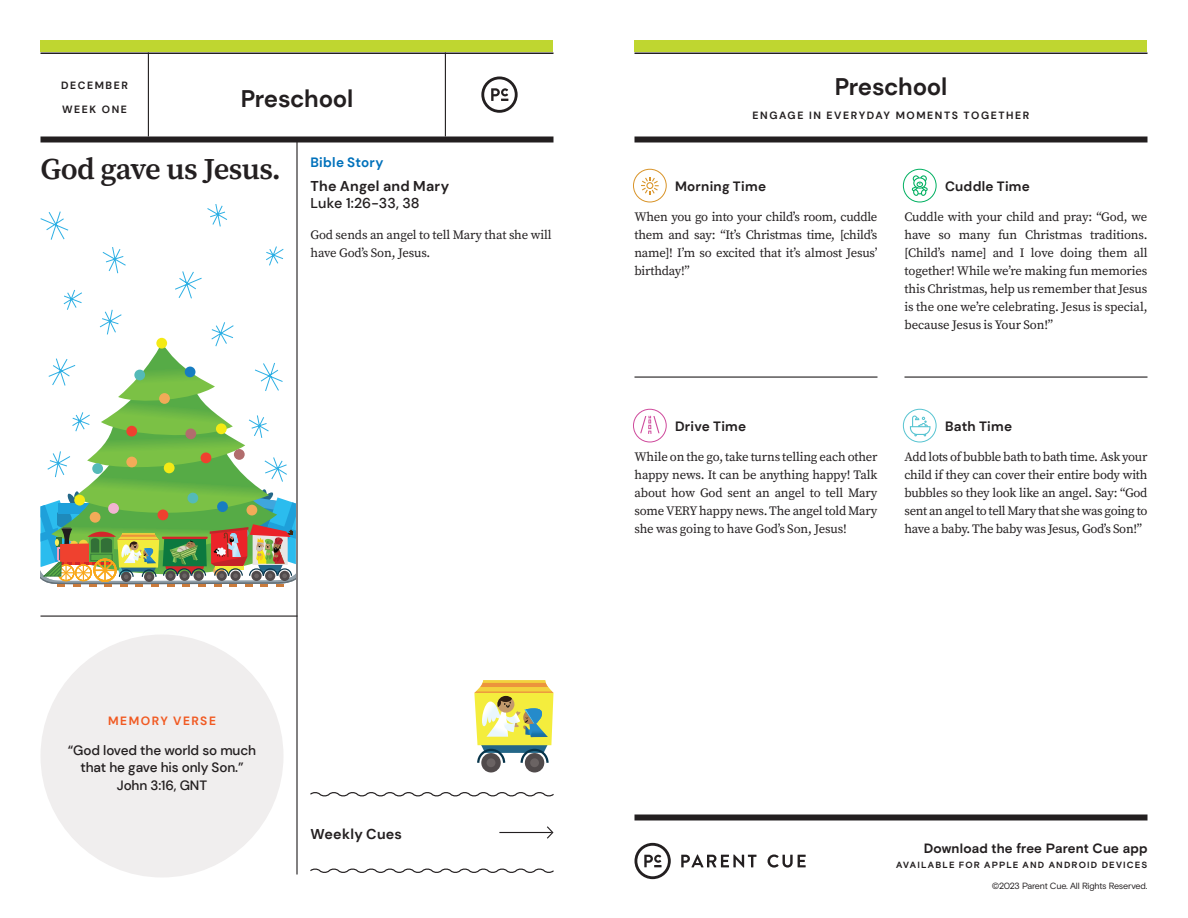
<style>
.page{position:relative;width:1188px;height:918px;background:#fff}
.page>*{position:absolute;margin:0;border:0;box-sizing:border-box;transform-origin:0 0}
.t1{font:600 30px "Source Serif 418 pt";letter-spacing:-.02em;color:#231f20}
.t2{font:700 24px "DM Sans";letter-spacing:-.015em;color:#231f20}
.t3{font:700 14.25px "DM Sans";letter-spacing:.015em;color:#231f20}
.t4{font:500 14.25px "DM Sans";color:#231f20}
.t5{font:500 13.5px/18px "DM Sans";letter-spacing:-.01em;color:#231f20;text-align:center}
.t6{font:700 13.5px "DM Sans";letter-spacing:.02em;color:#231f20}
.t7{font:700 13.5px "Basis Grotesque";letter-spacing:.01em;color:#231f20}
.t8{font:700 13.5px "DM Sans";letter-spacing:.02em;color:#0071bb}
.t9{font:12.75px/18px "Source Serif Pro";letter-spacing:-.02em;color:#231f20;text-align:justify}
.t10{font:700 12px "DM Sans";letter-spacing:.125em;color:#f15921}
.t11{font:700 10.5px "DM Sans";letter-spacing:.15em;color:#231f20}
.t12{font:700 9px "Basis Grotesque";letter-spacing:.135em;color:#231f20}
.t13{font:9px "Basis Grotesque";letter-spacing:-.025em;color:#231f20}
</style>
<div class="page">
<svg style="left:40px;top:204px;width:256px;height:383px"></svg>
<div style="left:40px;top:634px;width:244px;height:244px;background:#f0eeee;border-radius:50%"></div>
<hr style="left:148px;top:52px;width:1px;height:84px;background:#231f20">
<hr style="left:40px;top:52px;width:514px;height:2px;background:#231f20">
<div style="left:40px;top:136px;width:514px;height:6px;background:#231f20"></div>
<div style="left:40px;top:40px;width:514px;height:12px;background:#bfd630"></div>
<hr style="left:445px;top:52px;width:1px;height:84px;background:#231f20">
<svg style="left:481px;top:77px;width:37px;height:36px"></svg>
<hr style="left:40px;top:616px;width:257px;height:1px;background:#231f20">
<svg style="left:310px;top:792px;width:244px;height:5px"></svg>
<svg style="left:310px;top:868px;width:244px;height:5px"></svg>
<hr style="left:499px;top:832px;width:53px;height:1px;background:#231f20">
<svg style="left:546px;top:826px;width:8px;height:13px"></svg>
<hr style="left:296px;top:142px;width:2px;height:732px;background:#231f20">
<div style="left:525px;top:753px;width:19px;height:19px;background:#504a4b;border-radius:50%"></div>
<div style="left:530px;top:758px;width:9px;height:9px;background:#6a6363;border-radius:50%"></div>
<div style="left:481px;top:753px;width:20px;height:19px;background:#504a4b;border-radius:50%"></div>
<div style="left:487px;top:758px;width:8px;height:9px;background:#6a6363;border-radius:50%"></div>
<svg style="left:474px;top:680px;width:80px;height:85px"></svg>
<div style="left:634px;top:814px;width:514px;height:6px;background:#231f20"></div>
<svg style="left:681px;top:855px;width:76px;height:13px"></svg>
<svg style="left:768px;top:855px;width:38px;height:13px"></svg>
<svg style="left:635px;top:843px;width:36px;height:36px"></svg>
<hr style="left:634px;top:52px;width:514px;height:2px;background:#231f20">
<div style="left:634px;top:136px;width:514px;height:6px;background:#231f20"></div>
<div style="left:634px;top:40px;width:514px;height:12px;background:#bfd630"></div>
<hr style="left:634px;top:376px;width:244px;height:2px;background:#231f20">
<hr style="left:904px;top:376px;width:244px;height:2px;background:#231f20">
<svg style="left:903px;top:409px;width:34px;height:33px"></svg>
<svg style="left:903px;top:169px;width:34px;height:33px"></svg>
<svg style="left:633px;top:169px;width:34px;height:33px"></svg>
<svg style="left:633px;top:409px;width:34px;height:33px"></svg>
<p class="t11" style="left:61px;top:78px;width:68px">DECEMBER</p>
<p class="t11" style="left:62px;top:102px;width:66px">WEEK ONE</p>
<h2 class="t2" style="left:241px;top:83px;width:114px">Preschool</h2>
<h1 class="t1" style="left:40px;top:148px;width:242px">God gave us Jesus.</h1>
<p class="t8" style="left:310px;top:153px;width:75px">Bible Story</p>
<p class="t3" style="left:310px;top:177px;width:140px">The Angel and Mary</p>
<p class="t4" style="left:310px;top:195px;width:111px">Luke 1:26-33, 38</p>
<p class="t9" style="left:310px;top:225px;width:243px">God sends an angel to tell Mary that she will have God’s Son, Jesus.</p>
<p class="t10" style="left:108px;top:713px;width:109px">MEMORY VERSE</p>
<p class="t5" style="left:68px;top:741px;width:190px">“God loved the world so much that he gave his only Son.”<br>John 3:16, GNT</p>
<p class="t3" style="left:310px;top:825px;width:93px">Weekly Cues</p>
<h2 class="t2" style="left:835px;top:71px;width:114px">Preschool</h2>
<p class="t11" style="left:753px;top:108px;width:278px">ENGAGE IN EVERYDAY MOMENTS TOGETHER</p>
<p class="t6" style="left:675px;top:177px;width:93px">Morning Time</p>
<p class="t9" style="left:634px;top:207px;width:245px">When you go into your child’s room, cuddle them and say: “It’s Christmas time, [child’s name]! I’m so excited that it’s almost Jesus’ birthday!”</p>
<p class="t6" style="left:945px;top:177px;width:86px">Cuddle Time</p>
<p class="t9" style="left:904px;top:207px;width:245px">Cuddle with your child and pray: “God, we have so many fun Christmas traditions. [Child’s name] and I love doing them all together! While we’re making fun memories this Christmas, help us remember that Jesus is the one we’re celebrating. Jesus is special, because Jesus is Your Son!”</p>
<p class="t6" style="left:675px;top:417px;width:73px">Drive Time</p>
<p class="t9" style="left:634px;top:447px;width:245px">While on the go, take turns telling each other happy news. It can be anything happy! Talk about how God sent an angel to tell Mary some VERY happy news. The angel told Mary she was going to have God’s Son, Jesus!</p>
<p class="t6" style="left:945px;top:417px;width:69px">Bath Time</p>
<p class="t9" style="left:904px;top:447px;width:245px">Add lots of bubble bath to bath time. Ask your child if they can cover their entire body with bubbles so they look like an angel. Say: “God sent an angel to tell Mary that she was going to have a baby. The baby was Jesus, God’s Son!”</p>
<p class="t7" style="left:924px;top:840px;width:225px">Download the free Parent Cue app</p>
<p class="t12" style="left:896px;top:860px;width:253px">AVAILABLE FOR APPLE AND ANDROID DEVICES</p>
<p class="t13" style="left:992px;top:881px;width:157px">©2023 Parent Cue. All Rights Reserved.</p>
</div>
